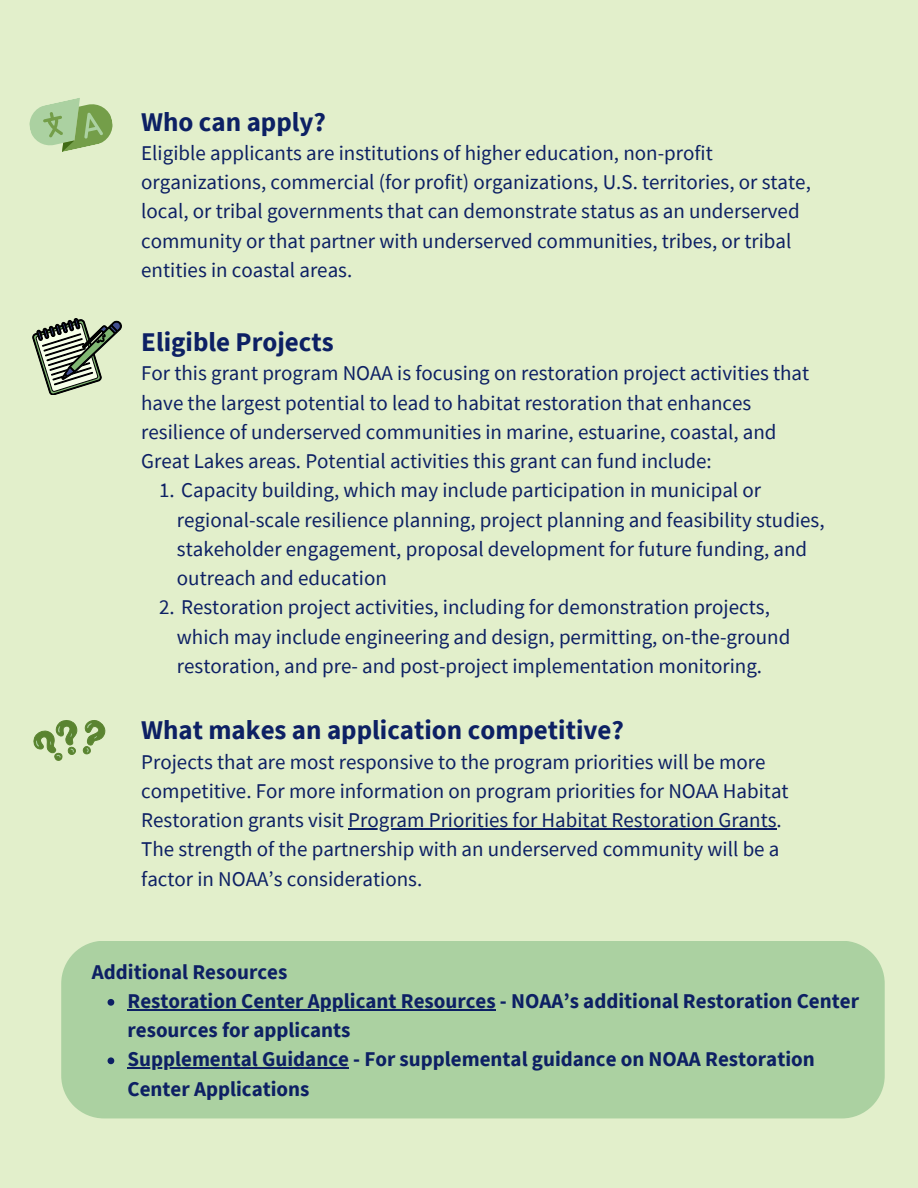
<style>
.page{position:relative;width:918px;height:1188px;background:#e2efcb}
.page>*{position:absolute;margin:0;border:0;box-sizing:border-box;transform-origin:0 0}
.t1{font:700 27px "Source Sans Pro";color:#0d2064}
.t2{font:21px/29.2px "Source Sans Pro";color:#0d2064}
.t3{font:700 21px/29.2px "Source Sans Pro";color:#0d2064}
</style>
<div class="page">
<hr style="left:348px;top:828px;width:429px;height:1px;background:#0d2064">
<svg style="left:29px;top:98px;width:84px;height:54px"></svg>
<svg style="left:33px;top:720px;width:73px;height:41px"></svg>
<div style="left:61px;top:941px;width:824px;height:177px;background:#abd1a1"></div>
<svg style="left:108px;top:999px;width:6px;height:7px"></svg>
<hr style="left:127px;top:1009px;width:369px;height:1px;background:#0d2064">
<svg style="left:108px;top:1057px;width:6px;height:7px"></svg>
<hr style="left:127px;top:1068px;width:222px;height:1px;background:#0d2064">
<svg style="left:33px;top:318px;width:88px;height:77px"></svg>
<p class="t1" style="left:141px;top:104px;width:186px">Who can apply?</p>
<p class="t2" style="left:141px;top:138px;width:671px">Eligible applicants are institutions of higher education, non-profit organizations, commercial (for profit) organizations, U.S. territories, or state, local, or tribal governments that can demonstrate status as an underserved community or that partner with underserved communities, tribes, or tribal entities in coastal areas.</p>
<p class="t1" style="left:141px;top:325px;width:194px">Eligible Projects</p>
<p class="t2" style="left:141px;top:358px;width:670px">For this grant program NOAA is focusing on restoration project activities that have the largest potential to lead to habitat restoration that enhances resilience of underserved communities in marine, estuarine, coastal, and Great Lakes areas. Potential activities this grant can fund include:</p>
<p class="t2" style="left:177px;top:475px;width:649px;text-indent:-18px">1. Capacity building, which may include participation in municipal or regional-scale resilience planning, project planning and feasibility studies, stakeholder engagement, proposal development for future funding, and outreach and education</p>
<p class="t2" style="left:177px;top:592px;width:615px;text-indent:-18px">2. Restoration project activities, including for demonstration projects, which may include engineering and design, permitting, on-the-ground restoration, and pre- and post-project implementation monitoring.</p>
<p class="t1" style="left:141px;top:713px;width:484px">What makes an application competitive?</p>
<p class="t2" style="left:141px;top:747px;width:649px">Projects that are most responsive to the program priorities will be more competitive. For more information on program priorities for NOAA Habitat<br>Restoration grants visit Program Priorities for Habitat Restoration Grants.</p>
<p class="t2" style="left:141px;top:834px;width:640px">The strength of the partnership with an underserved community will be a factor in NOAA’s considerations.</p>
<p class="t3" style="left:92px;top:957px;width:197px">Additional Resources</p>
<p class="t3" style="left:127px;top:986px;width:733px">Restoration Center Applicant Resources - NOAA’s additional Restoration Center resources for applicants</p>
<p class="t3" style="left:127px;top:1044px;width:689px">Supplemental Guidance - For supplemental guidance on NOAA Restoration<br>Center Applications</p>
</div>
